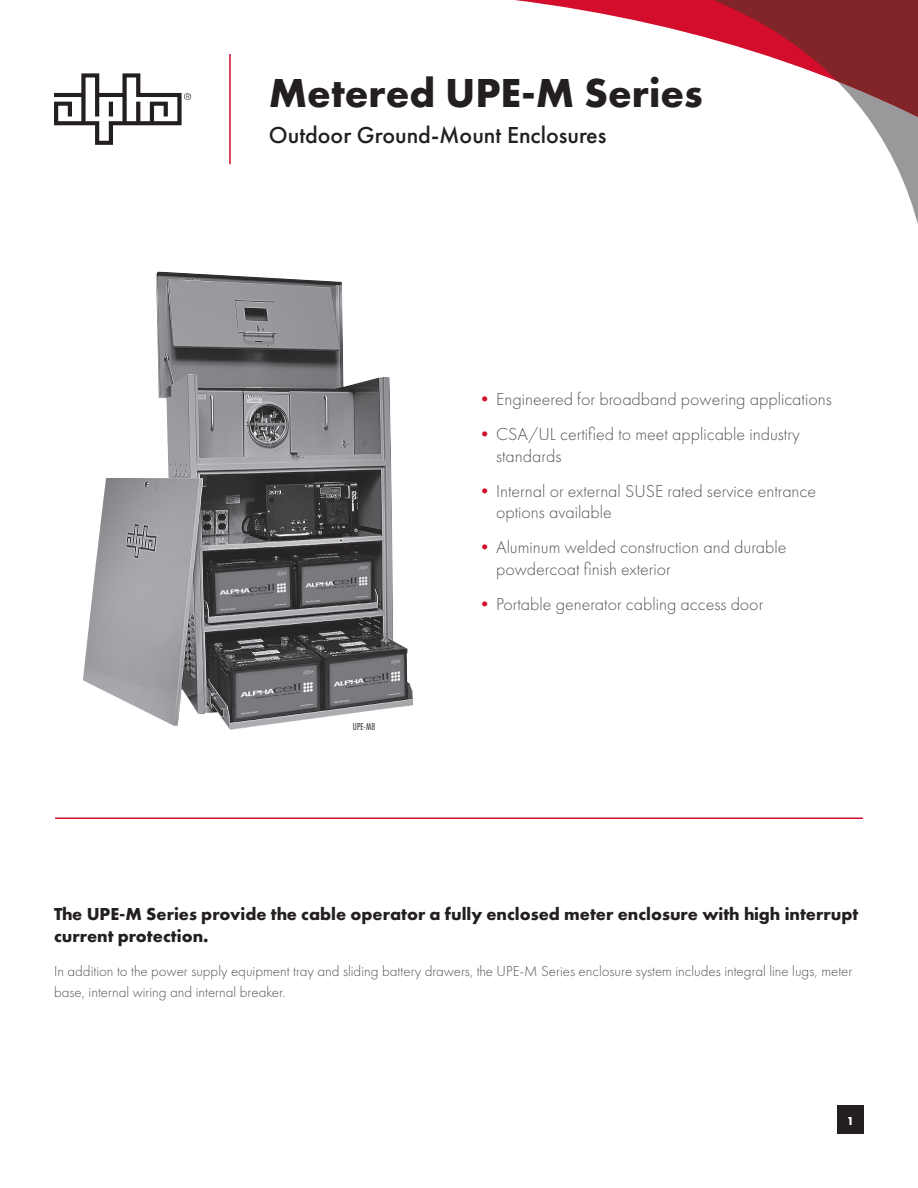
<style>
.page{position:relative;width:918px;height:1188px;background:#fff}
.page>*{position:absolute;margin:0;border:0;box-sizing:border-box;transform-origin:0 0}
.product_name{font:700 42px "Futura PT";color:#231f20}
.product_subline{font:500 24px "Futura PT";color:#231f20}
.t1{font:300 18px/21.6px "Futura PT";color:#54555a}
.product_description{font:700 18px/21.6px "Futura PT";color:#231f20}
.product_description-2{font:300 15px/21px "Futura PT";color:#54555a}
.t2{font:700 12px "Futura PT";color:#fff}
.data{font:10.5px "Futura PT Cond";color:#231f20}
.s1{color:#d30d2b}
</style>
<div class="page">
<hr style="left:229px;top:54px;width:2px;height:110px;background:#d30d2b">
<div style="left:837px;top:1106px;width:27px;height:28px;background:#231f20"></div>
<svg style="left:515px;top:0;width:403px;height:215px"></svg>
<svg style="left:676px;top:0;width:242px;height:124px"></svg>
<svg style="left:54px;top:73px;width:137px;height:72px"></svg>
<hr style="left:55px;top:817px;width:808px;height:2px;background:#d30d2b">
<img style="left:83px;top:272px;width:330px;height:458px">
<p class="product_name" style="left:269px;top:66px;width:436px">Metered UPE-M Series</p>
<p class="product_subline" style="left:269px;top:120px;width:339px">Outdoor Ground-Mount Enclosures</p>
<p class="data" style="left:353px;top:720px;width:24px">UPE-M8</p>
<p class="t1" style="left:476px;top:388px;width:357px"><span class="s1">•</span>Engineered for broadband powering applications</p>
<p class="t1" style="left:496px;top:423px;width:305px;text-indent:-20px"><span class="s1">•</span>CSA/UL certified to meet applicable industry standards</p>
<p class="t1" style="left:496px;top:480px;width:322px;text-indent:-20px"><span class="s1">•</span>Internal or external SUSE rated service entrance options available</p>
<p class="t1" style="left:496px;top:537px;width:292px;text-indent:-20px"><span class="s1">•</span>Aluminum welded construction and durable powdercoat finish exterior</p>
<p class="t1" style="left:476px;top:594px;width:289px"><span class="s1">•</span>Portable generator cabling access door</p>
<p class="product_description" style="left:54px;top:903px;width:806px">The UPE-M Series provide the cable operator a fully enclosed meter enclosure with high interrupt current protection.</p>
<p class="product_description-2" style="left:54px;top:961px;width:800px">In addition to the power supply equipment tray and sliding battery drawers, the UPE-M Series enclosure system includes integral line lugs, meter base, internal wiring and internal breaker.</p>
<p class="t2" style="left:847px;top:1113px;width:9px">1</p>
</div>
